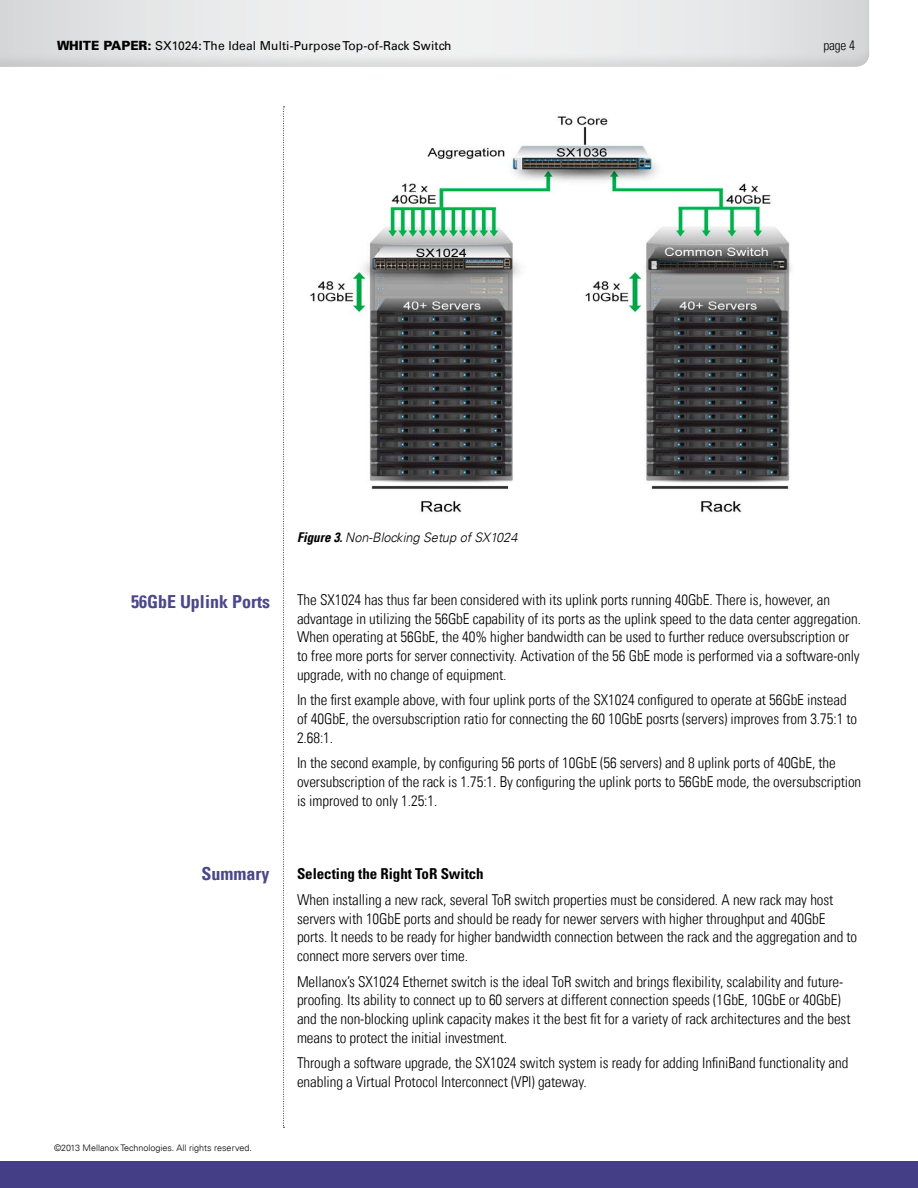
<style>
.page{position:relative;width:918px;height:1188px;background:#fff}
.page>*{position:absolute;margin:0;border:0;box-sizing:border-box;transform-origin:0 0}
.t1{font:700 condensed 18px "Univers LT";color:#4b478a}
.t2{font:300 condensed 15px/18.8px "Univers LT";letter-spacing:-.005em;color:#000}
.t3{font:700 condensed 15px "Univers LT Std";letter-spacing:-.005em;color:#000}
.t4{font:300 condensed 13.5px "Univers LT";color:#000}
.t5{font:italic 300 13.2px "Univers LT";color:#000}
.t6{font:12.3px "Univers LT";letter-spacing:.01em;color:#000}
.t7{font:300 9px "Univers LT";color:#000}
.s1{font-weight:900;font-size:12.75px}
.s2{font-weight:700;font-stretch:condensed;font-size:13.5px}
</style>
<div class="page">
<div style="left:0;top:0;width:881px;height:68px;background:#000;opacity:.25"></div>
<svg style="left:283px;top:106px;width:2px;height:1022px"></svg>
<div style="left:0;top:1161px;width:918px;height:27px;background:#433e85"></div>
<img style="left:310px;top:116px;width:482px;height:397px">
<p class="t6" style="left:57px;top:38px;width:396px"><span class="s1">WHITE PAPER:</span> SX1024: The Ideal Multi-Purpose Top-of-Rack Switch</p>
<p class="t4" style="left:823px;top:37px;width:33px">page 4</p>
<p class="t5" style="left:297px;top:529px;width:222px"><span class="s2">Figure 3.</span> Non-Blocking Setup of SX1024</p>
<p class="t1" style="left:131px;top:591px;width:140px">56GbE Uplink Ports</p>
<p class="t2" style="left:297px;top:590px;width:566px">The SX1024 has thus far been considered with its uplink ports running 40GbE. There is, however, an advantage in utilizing the 56GbE capability of its ports as the uplink speed to the data center aggregation.<br>When operating at 56GbE, the 40% higher bandwidth can be used to further reduce oversubscription or to free more ports for server connectivity. Activation of the 56 GbE mode is performed via a software-only upgrade, with no change of equipment.</p>
<p class="t2" style="left:297px;top:691px;width:562px">In the first example above, with four uplink ports of the SX1024 configured to operate at 56GbE instead of 40GbE, the oversubscription ratio for connecting the 60 10GbE posrts (servers) improves from 3.75:1 to<br>2.68:1.</p>
<p class="t2" style="left:297px;top:754px;width:566px">In the second example, by configuring 56 ports of 10GbE (56 servers) and 8 uplink ports of 40GbE, the oversubscription of the rack is 1.75:1. By configuring the uplink ports to 56GbE mode, the oversubscription is improved to only 1.25:1.</p>
<p class="t1" style="left:201px;top:863px;width:69px">Summary</p>
<p class="t7" style="left:54px;top:1143px;width:199px">©2013 Mellanox Technologies. All rights reserved.</p>
<p class="t3" style="left:297px;top:865px;width:188px">Selecting the Right ToR Switch</p>
<p class="t2" style="left:297px;top:890px;width:562px">When installing a new rack, several ToR switch properties must be considered. A new rack may host servers with 10GbE ports and should be ready for newer servers with higher throughput and 40GbE ports. It needs to be ready for higher bandwidth connection between the rack and the aggregation and to connect more servers over time.</p>
<p class="t2" style="left:297px;top:972px;width:555px">Mellanox’s SX1024 Ethernet switch is the ideal ToR switch and brings flexibility, scalability and future&shy;proofing. Its ability to connect up to 60 servers at different connection speeds (1GbE, 10GbE or 40GbE) and the non-blocking uplink capacity makes it the best fit for a variety of rack architectures and the best means to protect the initial investment.</p>
<p class="t2" style="left:297px;top:1054px;width:553px">Through a software upgrade, the SX1024 switch system is ready for adding InfiniBand functionality and enabling a Virtual Protocol Interconnect (VPI) gateway.</p>
</div>
